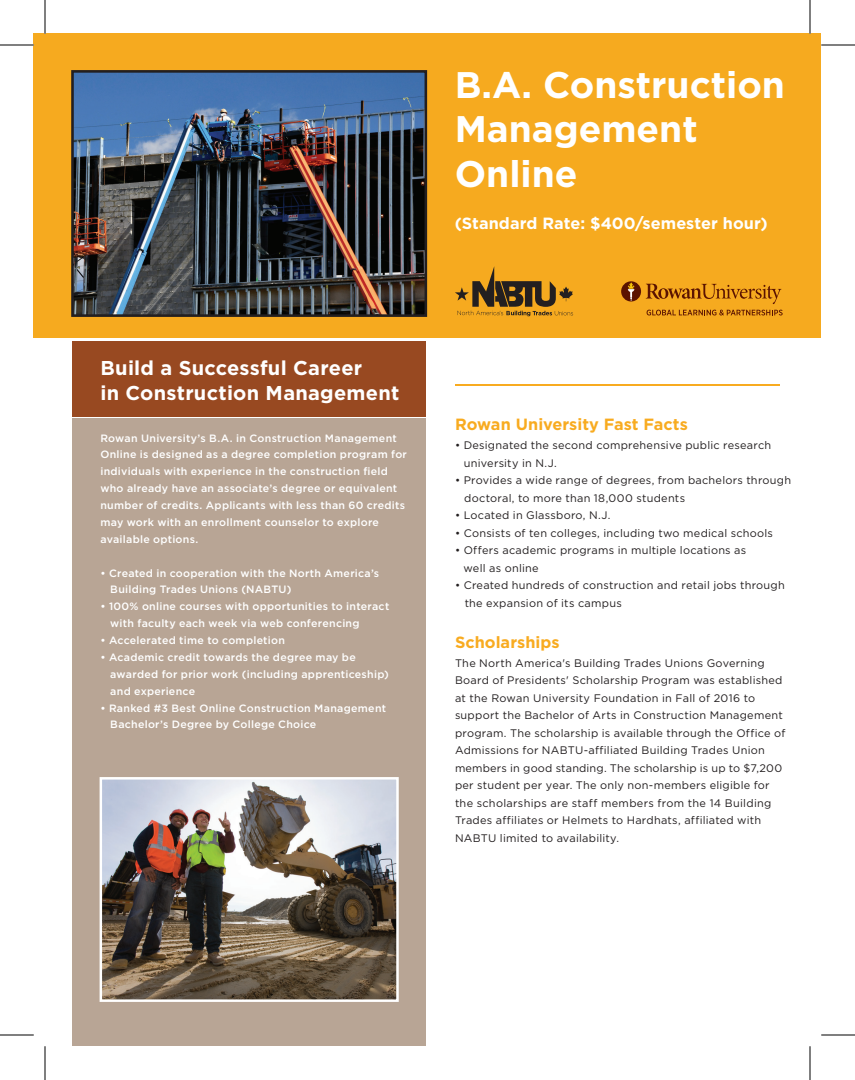
<style>
.page{position:relative;width:855px;height:1080px;background:#fff}
.page>*{position:absolute;margin:0;border:0;box-sizing:border-box;transform-origin:0 0}
.t1{font:700 37px/44.4px "Gotham";color:#fff}
.t2{font:700 20px/25px "Gotham";letter-spacing:.01em;color:#fff}
.t3{font:700 16.25px "Gotham";color:#f8ab20}
.t4{font:700 16.25px "Gotham";letter-spacing:.005em;color:#fff}
.t5{font:11px/17.5px "Gotham";letter-spacing:.02em;color:#231f20}
.t6{font:500 10.62px/16.9px "Gotham";letter-spacing:.025em;color:#fff}
</style>
<div class="page">
<div style="left:72px;top:341px;width:354px;height:76px;background:#984921"></div>
<div style="left:72px;top:419px;width:354px;height:627px;background:#b8a595"></div>
<hr style="left:455px;top:384px;width:325px;height:2px;background:#f8ab20">
<div style="left:34px;top:34px;width:787px;height:304px;background:#f6aa1f"></div>
<img style="left:75px;top:74px;width:348px;height:239px">
<div style="left:71px;top:70px;width:356px;height:247px;border:3px solid #231f20"></div>
<img style="left:103px;top:780px;width:293px;height:219px">
<div style="left:100px;top:777px;width:299px;height:225px;border:2px solid #fff"></div>
<svg style="left:647px;top:310px;width:136px;height:6px"></svg>
<svg style="left:646px;top:284px;width:135px;height:20px"></svg>
<div style="left:621px;top:281px;width:20px;height:21px;background:#5b1300;border-radius:50%"></div>
<svg style="left:628px;top:282px;width:7px;height:19px"></svg>
<svg style="left:455px;top:266px;width:118px;height:50px"></svg>
<hr style="left:0;top:45px;width:34px;height:1px;background:#000">
<hr style="left:821px;top:45px;width:34px;height:1px;background:#000">
<hr style="left:0;top:1035px;width:34px;height:1px;background:#000">
<hr style="left:821px;top:1035px;width:34px;height:1px;background:#000">
<hr style="left:45px;top:0;width:1px;height:34px;background:#000">
<hr style="left:45px;top:1046px;width:1px;height:34px;background:#000">
<hr style="left:810px;top:0;width:1px;height:34px;background:#000">
<hr style="left:810px;top:1046px;width:1px;height:34px;background:#000">
<h1 class="t1" style="left:455px;top:62px;width:332px">B.A. Construction<br>Management<br>Online</h1>
<h3 class="t4" style="left:455px;top:214px;width:314px">(Standard Rate: $400/semester hour)</h3>
<h2 class="t2" style="left:100px;top:355px;width:301px">Build a Successful Career<br>in Construction Management</h2>
<p class="t6" style="left:100px;top:429px;width:308px">Rowan University’s B.A. in Construction Management Online is designed as a degree completion program for individuals with experience in the construction field who already have an associate’s degree or equivalent number of credits. Applicants with less than 60 credits may work with an enrollment counselor to explore available options.</p>
<p class="t6" style="left:110px;top:564px;width:271px;text-indent:-10px">• Created in cooperation with the North America’s<br>Building Trades Unions (NABTU)</p>
<p class="t6" style="left:110px;top:598px;width:281px;text-indent:-10px">• 100% online courses with opportunities to interact with faculty each week via web conferencing</p>
<p class="t6" style="left:100px;top:632px;width:186px">• Accelerated time to completion</p>
<p class="t6" style="left:110px;top:649px;width:280px;text-indent:-10px">• Academic credit towards the degree may be awarded for prior work (including apprenticeship) and experience</p>
<p class="t6" style="left:110px;top:699px;width:277px;text-indent:-10px">• Ranked #3 Best Online Construction Management<br>Bachelor’s Degree by College Choice</p>
<h3 class="t3" style="left:455px;top:415px;width:234px">Rowan University Fast Facts</h3>
<p class="t5" style="left:464px;top:436px;width:309px;text-indent:-9px">• Designated the second comprehensive public research university in N.J.</p>
<p class="t5" style="left:464px;top:471px;width:328px;text-indent:-9px">• Provides a wide range of degrees, from bachelors through doctoral, to more than 18,000 students</p>
<p class="t5" style="left:455px;top:506px;width:157px">• Located in Glassboro, N.J.</p>
<p class="t5" style="left:455px;top:524px;width:320px">• Consists of ten colleges, including two medical schools</p>
<p class="t5" style="left:464px;top:541px;width:284px;text-indent:-9px">• Offers academic programs in multiple locations as well as online</p>
<p class="t5" style="left:465px;top:576px;width:322px;text-indent:-10px">• Created hundreds of construction and retail jobs through the expansion of its campus</p>
<h3 class="t3" style="left:455px;top:633px;width:106px">Scholarships</h3>
<p class="t5" style="left:455px;top:654px;width:332px">The North America's Building Trades Unions Governing Board of Presidents' Scholarship Program was established at the Rowan University Foundation in Fall of 2016 to support the Bachelor of Arts in Construction Management program. The scholarship is available through the Office of Admissions for NABTU-affiliated Building Trades Union members in good standing. The scholarship is up to $7,200 per student per year. The only non-members eligible for the scholarships are staff members from the 14 Building Trades affiliates or Helmets to Hardhats, affiliated with NABTU limited to availability.</p>
</div>
